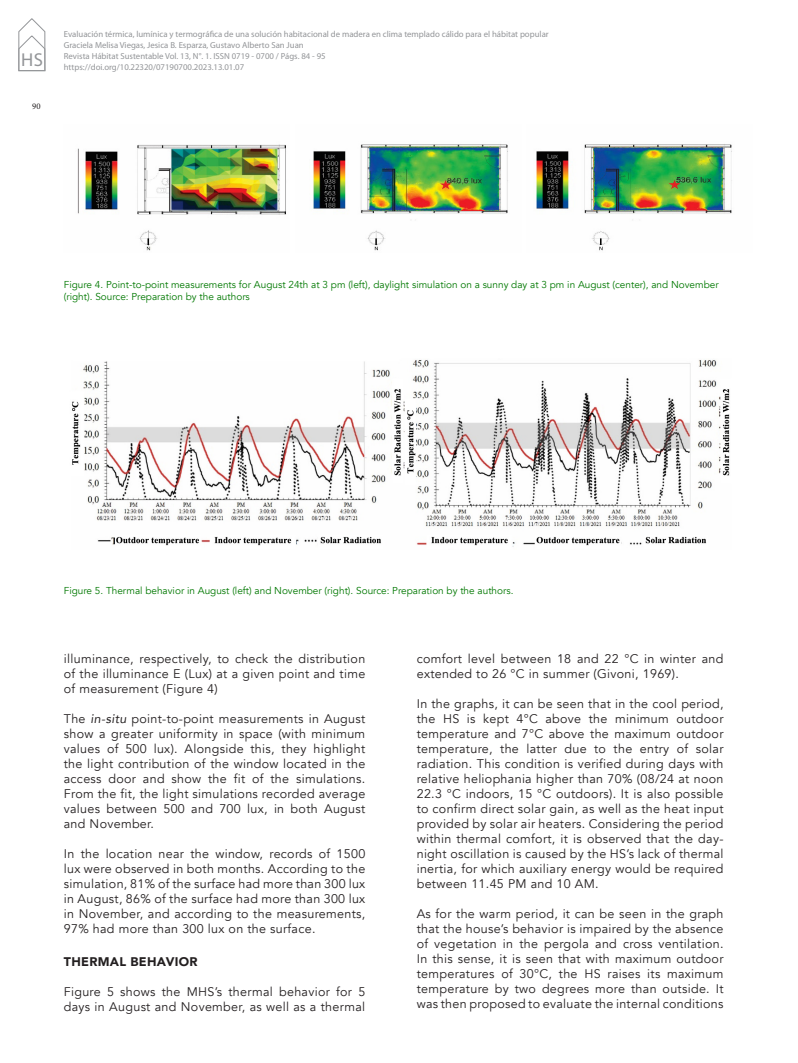
<style>
.page{position:relative;width:798px;height:1063px;background:#fff}
.page>*{position:absolute;margin:0;border:0;box-sizing:border-box;transform-origin:0 0}
.t1{font:18.75px "Myriad Pro";color:#939598}
._07_CUERPO_TEXTO{font:12.5px/15px "Avenir";letter-spacing:.025em;color:#231f20;text-align:justify}
._10_SUBTITULOS__2_2{font:900 12.5px "Avenir";letter-spacing:.025em;color:#231f20}
._14_PIE_DE_FOTOS{font:10px/12px "Avenir";color:#007800}
.t2{font:8.75px/11.2px "Myriad Pro";color:#939598}
.t3{font:8.75px "Minion Pro";color:#231f20}
.s1{font-style:italic}
</style>
<div class="page">
<svg style="left:19px;top:18px;width:26px;height:53px"></svg>
<img style="left:77px;top:144px;width:209px;height:107px">
<img style="left:313px;top:144px;width:195px;height:107px">
<img style="left:536px;top:144px;width:196px;height:107px">
<img style="left:72px;top:360px;width:658px;height:187px">
<h1 class="t1" style="left:21px;top:48px;width:24px">HS</h1>
<p class="t3" style="left:32px;top:101px;width:10px">90</p>
<p class="t2" style="left:64px;top:28px;width:486px">Evaluación térmica, lumínica y termográfica de una solución habitacional de madera en clima templado cálido para el hábitat popular Graciela Melisa Viegas, Jesica B. Esparza, Gustavo Alberto San Juan<br>Revista Hábitat Sustentable Vol. 13, N°. 1. ISSN 0719 - 0700 / Págs. 84 - 95<br>https://doi.org/10.22320/07190700.2023.13.01.07</p>
<p class="_14_PIE_DE_FOTOS" style="left:64px;top:278px;width:656px">Figure 4. Point-to-point measurements for August 24th at 3 pm (left), daylight simulation on a sunny day at 3 pm in August (center), and November (right). Source: Preparation by the authors</p>
<p class="_14_PIE_DE_FOTOS" style="left:64px;top:585px;width:451px">Figure 5. Thermal behavior in August (left) and November (right). Source: Preparation by the authors.</p>
<p class="_07_CUERPO_TEXTO" style="left:64px;top:651px;width:303px">illuminance, respectively, to check the distribution of the illuminance E (Lux) at a given point and time of measurement (Figure 4)</p>
<p class="_07_CUERPO_TEXTO" style="left:64px;top:711px;width:303px">The <span class="s1">in-situ</span> point-to-point measurements in August show a greater uniformity in space (with minimum values of 500 lux). Alongside this, they highlight the light contribution of the window located in the access door and show the fit of the simulations.<br>From the fit, the light simulations recorded average values between 500 and 700 lux, in both August and November.</p>
<p class="_07_CUERPO_TEXTO" style="left:64px;top:846px;width:303px">In the location near the window, records of 1500 lux were observed in both months. According to the simulation, 81% of the surface had more than 300 lux in August, 86% of the surface had more than 300 lux in November, and according to the measurements, 97% had more than 300 lux on the surface.</p>
<p class="_10_SUBTITULOS__2_2" style="left:64px;top:951px;width:135px">THERMAL BEHAVIOR</p>
<p class="_07_CUERPO_TEXTO" style="left:64px;top:984px;width:303px">Figure 5 shows the MHS’s thermal behavior for 5 days in August and November, as well as a thermal</p>
<p class="_07_CUERPO_TEXTO" style="left:416px;top:651px;width:308px">comfort level between 18 and 22 °C in winter and extended to 26 °C in summer (Givoni, 1969).</p>
<p class="_07_CUERPO_TEXTO" style="left:416px;top:696px;width:308px">In the graphs, it can be seen that in the cool period, the HS is kept 4°C above the minimum outdoor temperature and 7°C above the maximum outdoor temperature, the latter due to the entry of solar radiation. This condition is verified during days with relative heliophania higher than 70% (08/24 at noon 22.3 °C indoors, 15 °C outdoors). It is also possible to confirm direct solar gain, as well as the heat input provided by solar air heaters. Considering the period within thermal comfort, it is observed that the day&shy;night oscillation is caused by the HS’s lack of thermal inertia, for which auxiliary energy would be required between 11.45 PM and 10 AM.</p>
<p class="_07_CUERPO_TEXTO" style="left:416px;top:906px;width:308px">As for the warm period, it can be seen in the graph that the house’s behavior is impaired by the absence of vegetation in the pergola and cross ventilation.<br>In this sense, it is seen that with maximum outdoor temperatures of 30°C, the HS raises its maximum temperature by two degrees more than outside. It was then proposed to evaluate the internal conditions</p>
</div>
